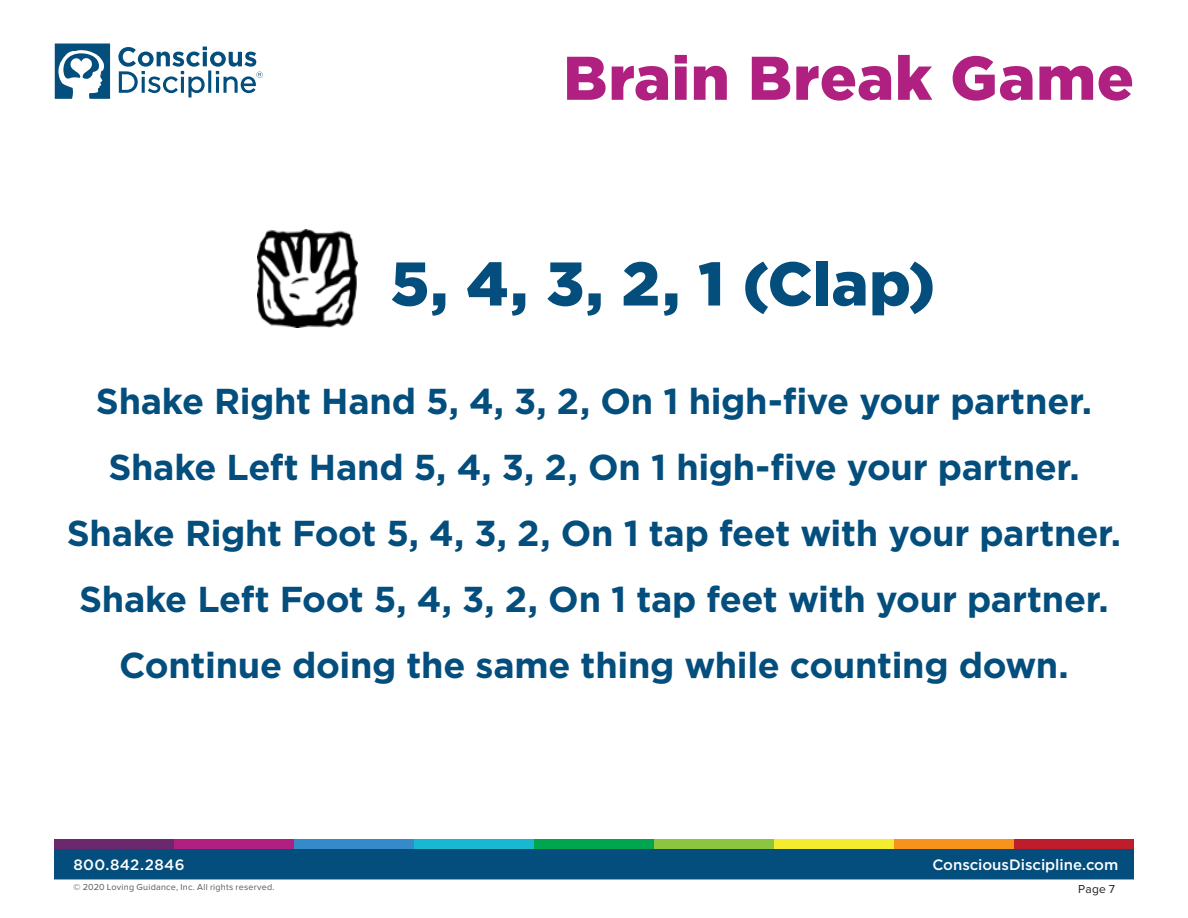
<style>
.page{position:relative;width:1188px;height:918px;background:#fff}
.page>*{position:absolute;margin:0;border:0;box-sizing:border-box;transform-origin:0 0}
.t1{font:900 61.5px "Gotham";color:#034e7d}
.t2{font:900 61.5px "Gotham";letter-spacing:.01em;color:#b02080}
.t3{font:700 36px "Gotham";letter-spacing:-.01em;color:#034e7d}
.t4{font:500 15px "Gotham";color:#fff}
.t5{font:500 15px "Gotham";letter-spacing:.025em;color:#fff}
.t6{font:12px "Proxima Nova";color:#231f20}
.t7{font:9px "Proxima Nova";letter-spacing:.025em;color:#57585a}
</style>
<div class="page">
<div style="left:54px;top:849px;width:1080px;height:30px;background:#034e7d"></div>
<svg style="left:54px;top:44px;width:56px;height:55px"></svg>
<svg style="left:118px;top:47px;width:145px;height:50px"></svg>
<div style="left:54px;top:839px;width:120px;height:10px;background:#6b286d"></div>
<div style="left:174px;top:839px;width:120px;height:10px;background:#b02080"></div>
<div style="left:294px;top:839px;width:120px;height:10px;background:#378ac9"></div>
<div style="left:414px;top:839px;width:120px;height:10px;background:#18b8d0"></div>
<div style="left:534px;top:839px;width:120px;height:10px;background:#00a54f"></div>
<div style="left:654px;top:839px;width:120px;height:10px;background:#8bc63e"></div>
<div style="left:774px;top:839px;width:120px;height:10px;background:#f4ed2f"></div>
<div style="left:894px;top:839px;width:120px;height:10px;background:#f7931d"></div>
<div style="left:1014px;top:839px;width:120px;height:10px;background:#be1d2c"></div>
<img style="left:257px;top:230px;width:101px;height:98px">
<p class="t2" style="left:563px;top:42px;width:572px">Brain Break Game</p>
<p class="t1" style="left:391px;top:248px;width:546px">5, 4, 3, 2, 1 (Clap)</p>
<p class="t3" style="left:96px;top:381px;width:998px">Shake Right Hand 5, 4, 3, 2, On 1 high-five your partner.</p>
<p class="t3" style="left:108px;top:447px;width:973px">Shake Left Hand 5, 4, 3, 2, On 1 high-five your partner.</p>
<p class="t3" style="left:67px;top:513px;width:1056px">Shake Right Foot 5, 4, 3, 2, On 1 tap feet with your partner.</p>
<p class="t3" style="left:79px;top:579px;width:1031px">Shake Left Foot 5, 4, 3, 2, On 1 tap feet with your partner.</p>
<p class="t3" style="left:119px;top:645px;width:951px">Continue doing the same thing while counting down.</p>
<p class="t5" style="left:73px;top:856px;width:113px">800.842.2846</p>
<p class="t4" style="left:932px;top:856px;width:188px">ConsciousDiscipline.com</p>
<p class="t7" style="left:74px;top:881px;width:203px">© 2020 Loving Guidance, Inc. All rights reserved.</p>
<p class="t6" style="left:1078px;top:880px;width:38px">Page 7</p>
</div>
